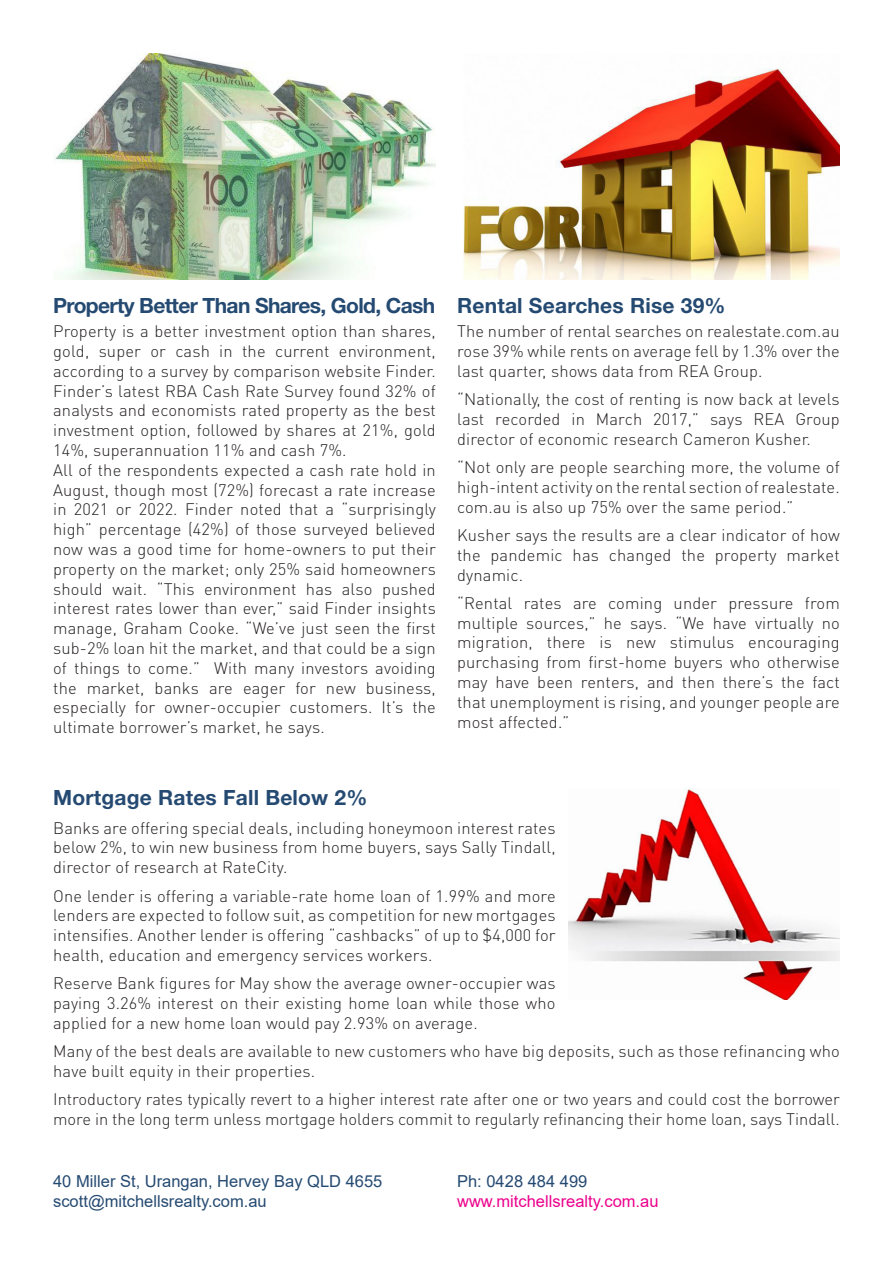
<style>
.page{position:relative;width:893px;height:1263px;background:#fff}
.page>*{position:absolute;margin:0;border:0;box-sizing:border-box;transform-origin:0 0}
.small_sub_header{font:700 21px "Helvetica Neue";letter-spacing:.01em;color:#254a72}
.small_sub_header-2{font:700 21px "Helvetica Neue";letter-spacing:-.03em;color:#254a72}
.Body_Copy{font:300 16.5px/19.8px "DIN Pro";letter-spacing:.01em;color:#231f20;text-align:justify}
.reaching_out_contact{font:16.5px "Arial";color:#254a72}
.reaching_out_contact-2{font:16.5px "Arial";color:#ed008c}
</style>
<div class="page">
<img style="left:568px;top:788px;width:272px;height:211px">
<img style="left:55px;top:53px;width:381px;height:226px">
<img style="left:463px;top:68px;width:377px;height:211px">
<p class="small_sub_header-2" style="left:53px;top:293px;width:384px">Property Better Than Shares, Gold, Cash</p>
<p class="Body_Copy" style="left:53px;top:321px;width:384px">Property is a better investment option than shares, gold, super or cash in the current environment, according to a survey by comparison website Finder.</p>
<p class="Body_Copy" style="left:53px;top:380px;width:384px">Finder’s latest RBA Cash Rate Survey found 32% of analysts and economists rated property as the best investment option, followed by shares at 21%, gold 14%, superannuation 11% and cash 7%.</p>
<p class="Body_Copy" style="left:53px;top:459px;width:384px">All of the respondents expected a cash rate hold in August, though most (72%) forecast a rate increase in 2021 or 2022. Finder noted that a “surprisingly high” percentage (42%) of those surveyed believed now was a good time for home-owners to put their property on the market; only 25% said homeowners should wait. “This environment has also pushed interest rates lower than ever,” said Finder insights manage, Graham Cooke. “We’ve just seen the first sub-2% loan hit the market, and that could be a sign of things to come.” With many investors avoiding the market, banks are eager for new business, especially for owner-occupier customers. It’s the ultimate borrower’s market, he says.</p>
<p class="small_sub_header" style="left:457px;top:293px;width:270px">Rental Searches Rise 39%</p>
<p class="Body_Copy" style="left:457px;top:321px;width:384px">The number of rental searches on realestate.com.au rose 39% while rents on average fell by 1.3% over the last quarter, shows data from REA Group.</p>
<p class="Body_Copy" style="left:457px;top:389px;width:384px">“Nationally, the cost of renting is now back at levels last recorded in March 2017,” says REA Group director of economic research Cameron Kusher.</p>
<p class="Body_Copy" style="left:457px;top:456px;width:384px">“Not only are people searching more, the volume of high-intent activity on the rental section of realestate. com.au is also up 75% over the same period.”</p>
<p class="Body_Copy" style="left:457px;top:524px;width:384px">Kusher says the results are a clear indicator of how the pandemic has changed the property market dynamic.</p>
<p class="Body_Copy" style="left:457px;top:592px;width:384px">“Rental rates are coming under pressure from multiple sources,” he says. “We have virtually no migration, there is new stimulus encouraging purchasing from first-home buyers who otherwise may have been renters, and then there’s the fact that unemployment is rising, and younger people are most affected.”</p>
<p class="small_sub_header" style="left:53px;top:785px;width:316px">Mortgage Rates Fall Below 2%</p>
<p class="Body_Copy" style="left:53px;top:817px;width:504px">Banks are offering special deals, including honeymoon interest rates below 2%, to win new business from home buyers, says Sally Tindall, director of research at RateCity.</p>
<p class="Body_Copy" style="left:53px;top:885px;width:504px">One lender is offering a variable-rate home loan of 1.99% and more lenders are expected to follow suit, as competition for new mortgages intensifies. Another lender is offering “cashbacks” of up to $4,000 for health, education and emergency services workers.</p>
<p class="Body_Copy" style="left:53px;top:973px;width:504px">Reserve Bank figures for May show the average owner-occupier was paying 3.26% interest on their existing home loan while those who applied for a new home loan would pay 2.93% on average.</p>
<p class="Body_Copy" style="left:53px;top:1040px;width:788px">Many of the best deals are available to new customers who have big deposits, such as those refinancing who have built equity in their properties.</p>
<p class="Body_Copy" style="left:53px;top:1089px;width:788px">Introductory rates typically revert to a higher interest rate after one or two years and could cost the borrower more in the long term unless mortgage holders commit to regularly refinancing their home loan, says Tindall.</p>
<p class="reaching_out_contact" style="left:53px;top:1170px;width:331px">40 Miller St, Urangan, Hervey Bay QLD 4655</p>
<p class="reaching_out_contact" style="left:53px;top:1190px;width:215px">scott@mitchellsrealty.com.au</p>
<p class="reaching_out_contact" style="left:457px;top:1170px;width:132px">Ph: 0428 484 499</p>
<p class="reaching_out_contact-2" style="left:457px;top:1190px;width:203px">www.mitchellsrealty.com.au</p>
</div>
